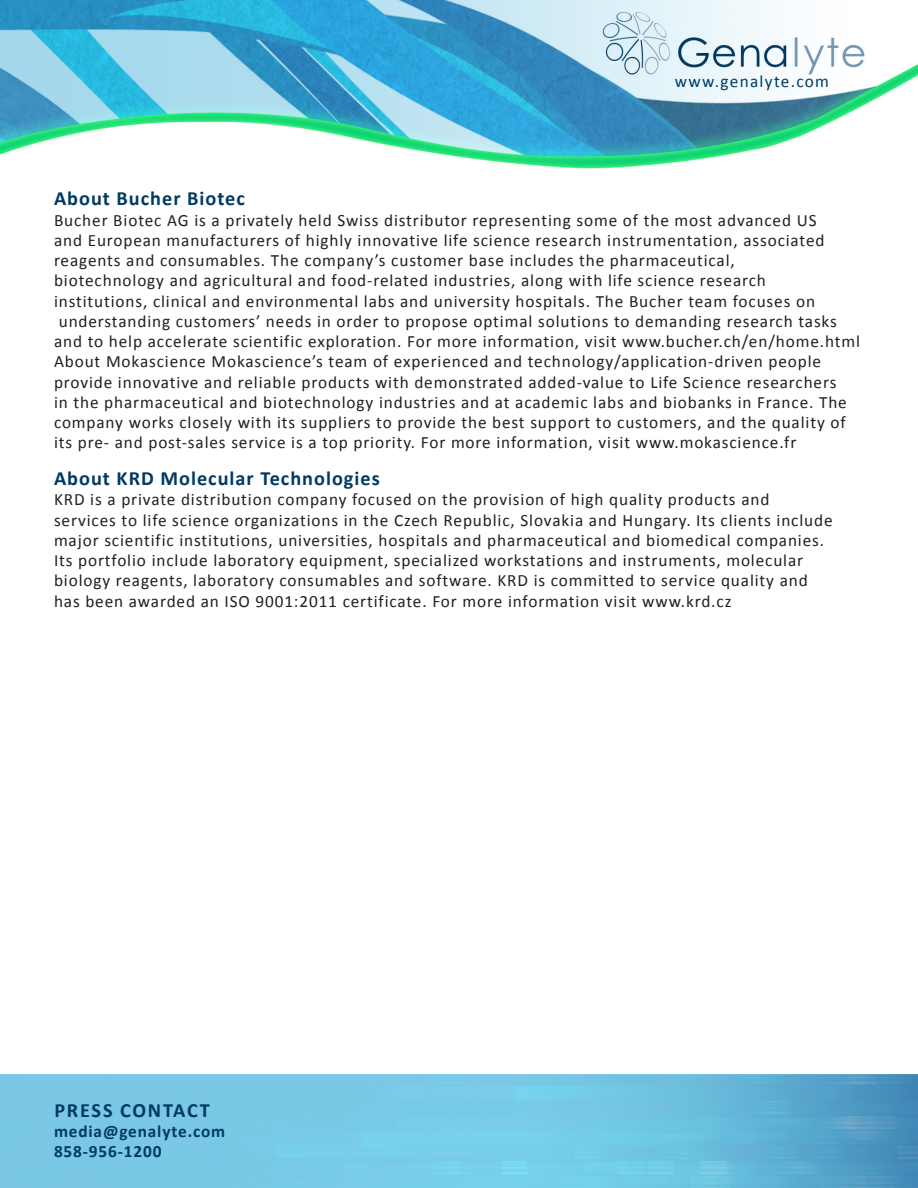
<style>
.page{position:relative;width:918px;height:1188px;background:#fff}
.page>*{position:absolute;margin:0;border:0;box-sizing:border-box;transform-origin:0 0}
.body{font:700 20.25px "Calibri";letter-spacing:.05em;color:#003a62}
.body-2{font:700 20.25px "Calibri";letter-spacing:.09em;color:#003a62}
.body-3{font:17.25px/20.2px "Calibri";letter-spacing:.05em;color:#231f20}
.t1{font:700 17.25px/20.2px "Calibri";letter-spacing:.05em;color:#003a62}
.t2{font:17.25px "Calibri";letter-spacing:.075em;color:#003a62}
</style>
<div class="page">
<img style="left:0;top:0;width:918px;height:1188px">
<p class="t2" style="left:675px;top:71px;width:156px">www.genalyte.com</p>
<p class="body" style="left:54px;top:186px;width:192px">About Bucher Biotec</p>
<p class="body-3" style="left:54px;top:210px;width:808px">Bucher Biotec AG is a privately held Swiss distributor representing some of the most advanced US<br>and European manufacturers of highly innovative life science research instrumentation, associated reagents and consumables. The company’s customer base includes the pharmaceutical,<br>biotechnology and agricultural and food-related industries, along with life science research institutions, clinical and environmental labs and university hospitals. The Bucher team focuses on understanding customers’ needs in order to propose optimal solutions to demanding research tasks and to help accelerate scientific exploration. For more information, visit www.bucher.ch/en/home.html About Mokascience Mokascience’s team of experienced and technology/application-driven people provide innovative and reliable products with demonstrated added-value to Life Science researchers<br>in the pharmaceutical and biotechnology industries and at academic labs and biobanks in France. The company works closely with its suppliers to provide the best support to customers, and the quality of its pre- and post-sales service is a top priority. For more information, visit www.mokascience.fr</p>
<p class="body" style="left:54px;top:465px;width:327px">About KRD Molecular Technologies</p>
<p class="body-3" style="left:54px;top:489px;width:780px">KRD is a private distribution company focused on the provision of high quality products and services to life science organizations in the Czech Republic, Slovakia and Hungary. Its clients include major scientific institutions, universities, hospitals and pharmaceutical and biomedical companies.<br>Its portfolio include laboratory equipment, specialized workstations and instruments, molecular biology reagents, laboratory consumables and software. KRD is committed to service quality and has been awarded an ISO 9001:2011 certificate. For more information visit www.krd.cz</p>
<p class="body-2" style="left:54px;top:1097px;width:157px">PRESS CONTACT</p>
<p class="t1" style="left:54px;top:1121px;width:173px">media@genalyte.com<br>858-956-1200</p>
</div>
